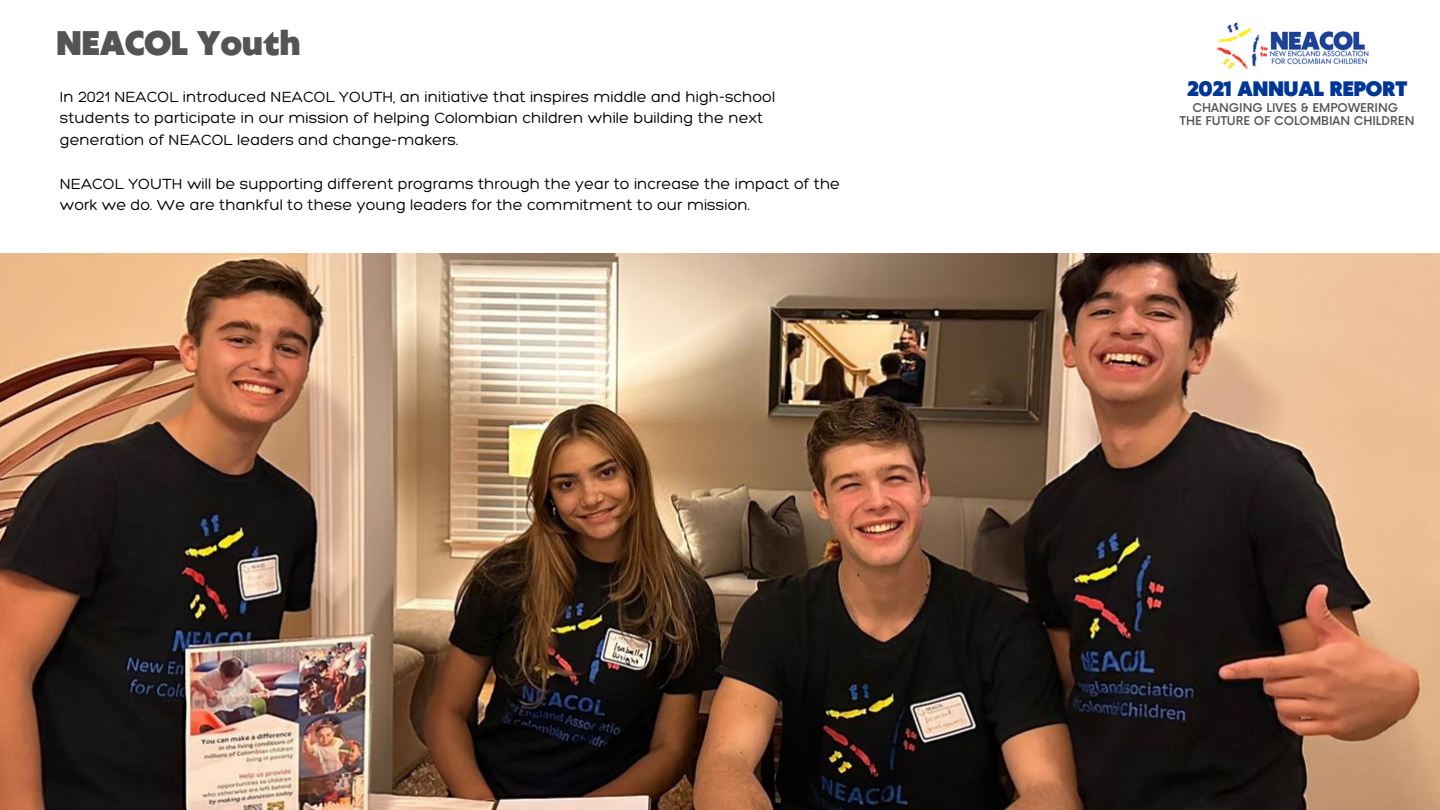
<style>
.page{position:relative;width:1440px;height:810px;background:#fff}
.page>*{position:absolute;margin:0;border:0;box-sizing:border-box;transform-origin:0 0}
.t1{font:900 32px "Klein Text";color:#545454}
.t2{font:900 19.6px "Klein Text";color:#003797}
.t3{font:300 16px/21.8px "Hero";color:#000}
.t4{font:500 11.8px "Now";color:#545454}
</style>
<div class="page">
<img style="left:1216px;top:22px;width:153px;height:47px">
<img style="left:0;top:254px;width:1440px;height:556px">
<p class="t1" style="left:57px;top:27px;width:245px">NEACOL Youth</p>
<p class="t3" style="left:60px;top:85px;width:717px">In 2021 NEACOL introduced NEACOL YOUTH, an initiative that inspires middle and high-school students to participate in our mission of helping Colombian children while building the next generation of NEACOL leaders and change-makers.</p>
<p class="t3" style="left:60px;top:172px;width:782px">NEACOL YOUTH will be supporting different programs through the year to increase the impact of the work we do. We are thankful to these young leaders for the commitment to our mission.</p>
<p class="t2" style="left:1187px;top:79px;width:222px">2021 ANNUAL REPORT</p>
<p class="t4" style="left:1193px;top:102px;width:207px">CHANGING LIVES &amp; EMPOWERING</p>
<p class="t4" style="left:1180px;top:114px;width:236px">THE FUTURE OF COLOMBIAN CHILDREN</p>
</div>
